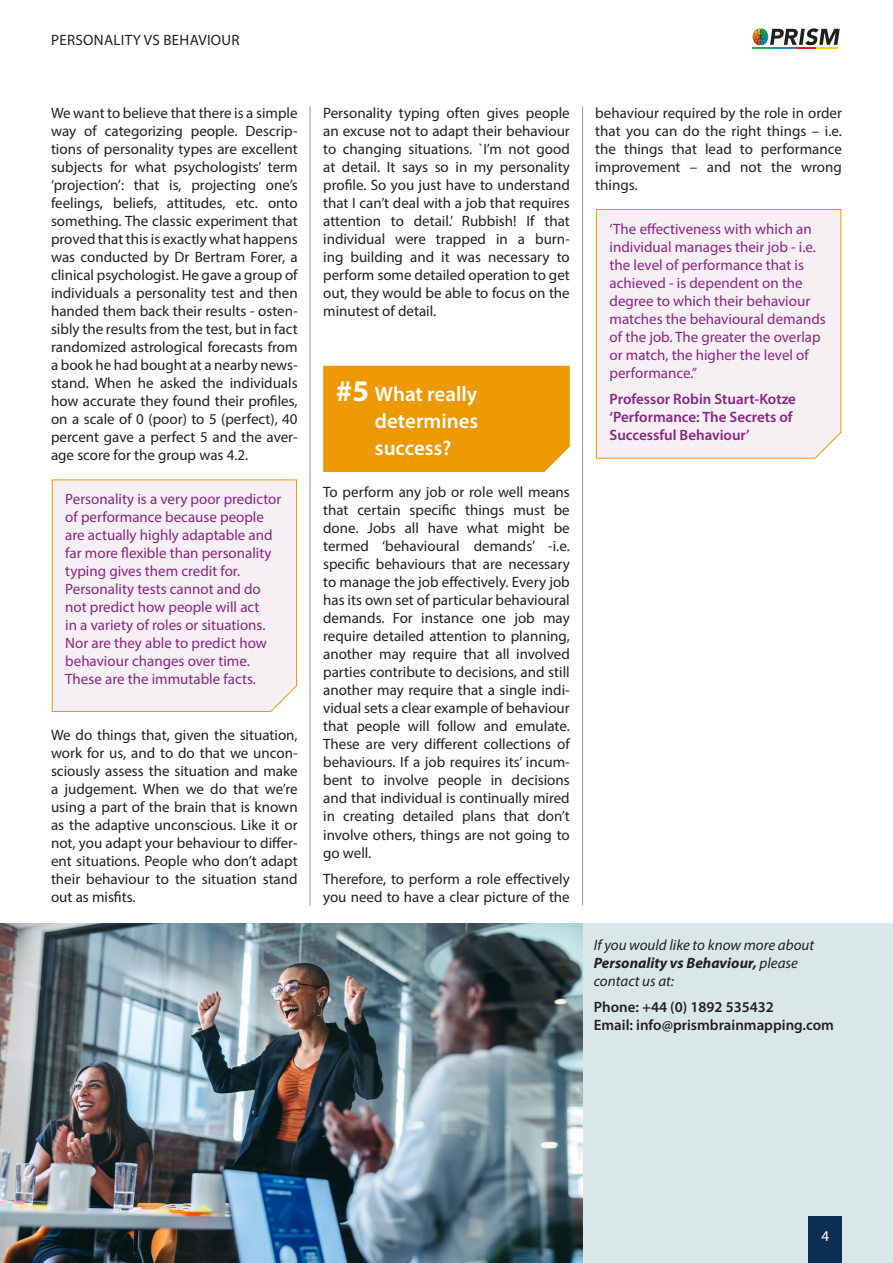
<style>
.page{position:relative;width:893px;height:1263px;background:#fff}
.page>*{position:absolute;margin:0;border:0;box-sizing:border-box;transform-origin:0 0}
.t1{font:600 21px/27px "Myriad Pro";color:#fff;text-align:justify}
.t2{font:15px/18px "Myriad Pro";color:#231f20;text-align:justify}
.t3{font:15px/18px "Myriad Pro";color:#8b2383}
.t4{font:600 15px/18px "Myriad Pro";color:#8b2383}
.t5{font:italic 15px/18px "Myriad Pro";color:#231f20}
.t6{font:600 15px/18px "Myriad Pro";color:#231f20}
.t7{font:15px "Myriad Pro";letter-spacing:.02em;color:#231f20}
.t8{font:15px "Myriad Pro";color:#fff}
.s1{font-weight:700;font-size:30px}
.s2{font-weight:700}
</style>
<div class="page">
<div style="left:583px;top:924px;width:310px;height:339px;background:#d9e7e9"></div>
<svg style="left:753px;top:28px;width:87px;height:17px"></svg>
<hr style="left:753px;top:47px;width:21px;height:2px;background:#23aa4a">
<hr style="left:774px;top:47px;width:21px;height:2px;background:#2089ca">
<hr style="left:795px;top:47px;width:21px;height:2px;background:#d22329">
<hr style="left:816px;top:47px;width:21px;height:2px;background:#ffcf00">
<div style="left:809px;top:1216px;width:33px;height:47px;background:#0d2e50"></div>
<div style="left:51px;top:479px;width:246px;height:233px;background:#f6f0f5"></div>
<hr style="left:310px;top:106px;width:1px;height:799px;background:#939598">
<div style="left:323px;top:366px;width:247px;height:106px;background:#ed9904"></div>
<div style="left:596px;top:209px;width:246px;height:250px;background:#f6f0f5"></div>
<img style="left:0;top:924px;width:583px;height:339px">
<hr style="left:582px;top:106px;width:1px;height:799px;background:#939598">
<p class="t7" style="left:51px;top:30px;width:190px">PERSONALITY VS BEHAVIOUR</p>
<p class="t2" style="left:51px;top:103px;width:248px">We want to believe that there is a simple way of categorizing people. Descrip&shy;tions of personality types are excellent subjects for what psychologists’ term ‘projection’: that is, projecting one’s feelings, beliefs, attitudes, etc. onto something. The classic experiment that proved that this is exactly what happens was conducted by Dr Bertram Forer, a clinical psychologist. He gave a group of individuals a personality test and then handed them back their results - osten&shy;sibly the results from the test, but in fact randomized astrological forecasts from a book he had bought at a nearby news&shy;stand. When he asked the individuals how accurate they found their profiles, on a scale of 0 (poor) to 5 (perfect), 40 percent gave a perfect 5 and the aver&shy;age score for the group was 4.2.</p>
<p class="t3" style="left:65px;top:490px;width:218px">Personality is a very poor predictor of performance because people are actually highly adaptable and far more flexible than personality typing gives them credit for.<br>Personality tests cannot and do not predict how people will act<br>in a variety of roles or situations.<br>Nor are they able to predict how behaviour changes over time.<br>These are the immutable facts.</p>
<p class="t2" style="left:51px;top:726px;width:248px">We do things that, given the situation, work for us, and to do that we uncon&shy;sciously assess the situation and make a judgement. When we do that we’re using a part of the brain that is known as the adaptive unconscious. Like it or not, you adapt your behaviour to differ&shy;ent situations. People who don’t adapt their behaviour to the situation stand out as misfits.</p>
<p class="t2" style="left:323px;top:103px;width:248px">Personality typing often gives people an excuse not to adapt their behaviour to changing situations. `I’m not good at detail. It says so in my personality profile. So you just have to understand that I can’t deal with a job that requires attention to detail.’ Rubbish! If that individual were trapped in a burn&shy;ing building and it was necessary to perform some detailed operation to get out, they would be able to focus on the minutest of detail.</p>
<p class="t2" style="left:595px;top:103px;width:248px">behaviour required by the role in order that you can do the right things – i.e. the things that lead to performance improvement – and not the wrong things.</p>
<p class="t3" style="left:610px;top:220px;width:218px">‘The effectiveness with which an individual manages their job - i.e. the level of performance that is achieved - is dependent on the degree to which their behaviour matches the behavioural demands of the job. The greater the overlap or match, the higher the level of performance.”</p>
<p class="t4" style="left:610px;top:390px;width:188px">Professor Robin Stuart-Kotze ‘Performance: The Secrets of<br>Successful Behaviour’</p>
<p class="t1" style="left:375px;top:380px;width:105px;text-indent:-39px"><span class="s1">#5</span> What really determines success?</p>
<p class="t2" style="left:323px;top:483px;width:248px">To perform any job or role well means that certain specific things must be done. Jobs all have what might be termed ‘behavioural demands’ -i.e. specific behaviours that are necessary to manage the job effectively. Every job has its own set of particular behavioural demands. For instance one job may require detailed attention to planning, another may require that all involved parties contribute to decisions, and still another may require that a single indi&shy;vidual sets a clear example of behaviour that people will follow and emulate.<br>These are very different collections of behaviours. If a job requires its’ incum&shy;bent to involve people in decisions and that individual is continually mired in creating detailed plans that don’t involve others, things are not going to go well.</p>
<p class="t2" style="left:323px;top:870px;width:248px">Therefore, to perform a role effectively you need to have a clear picture of the</p>
<p class="t5" style="left:594px;top:935px;width:222px">If you would like to know more about<br><span class="s2">Personality vs Behaviour,</span> please contact us at:</p>
<p class="t6" style="left:594px;top:998px;width:242px">Phone: +44 (0) 1892 535432<br>Email: info@prismbrainmapping.com</p>
<p class="t8" style="left:821px;top:1226px;width:9px">4</p>
</div>
